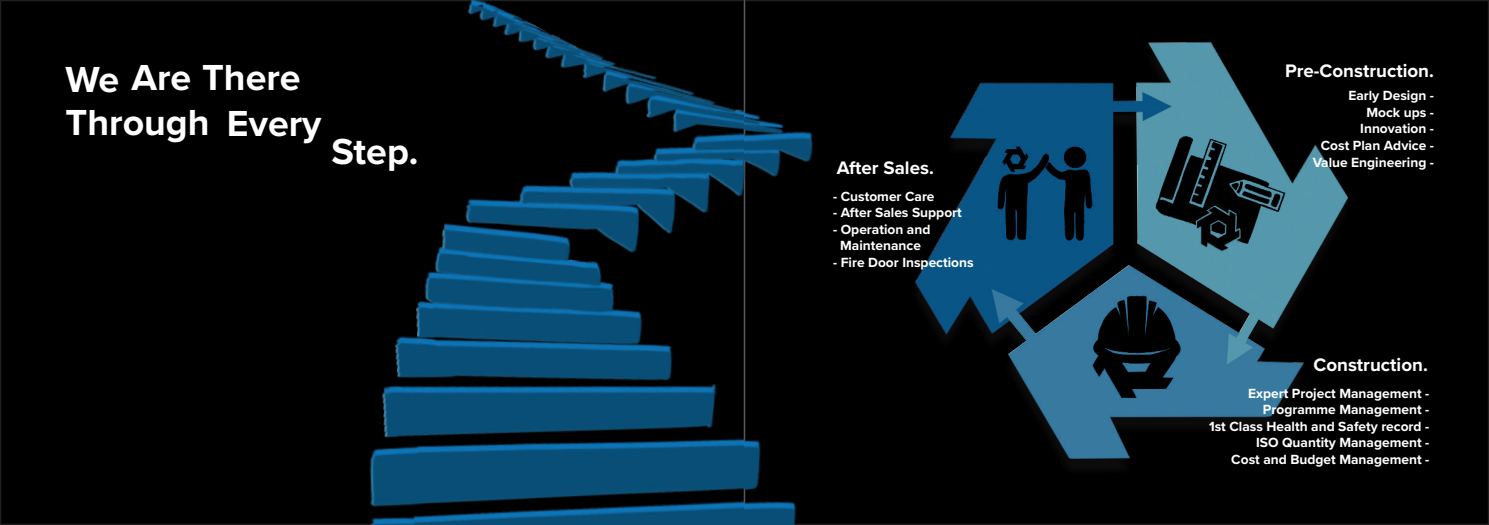
<style>
.page{position:relative;width:1489px;height:525px;background:#fff}
.page>*{position:absolute;margin:0;border:0;box-sizing:border-box;transform-origin:0 0}
.t1{font:700 37.5px "Proxima Nova";color:#fff}
.t2{font:700 18.75px "Proxima Nova";color:#fff}
.t3{font:700 13.75px "Proxima Nova";color:#fff}
</style>
<div class="page">
<div style="left:1px;top:1px;width:742px;height:523px;background:#000"></div>
<img style="left:354px;top:0;width:390px;height:524px">
<div style="left:745px;top:1px;width:743px;height:523px;background:#000"></div>
<img style="left:915px;top:42px;width:434px;height:425px">
<p class="t1" style="left:66px;top:51px;width:55px">We</p>
<p class="t1" style="left:131px;top:49px;width:171px">Are There</p>
<p class="t1" style="left:66px;top:95px;width:146px">Through</p>
<p class="t1" style="left:227px;top:95px;width:96px">Every</p>
<p class="t1" style="left:331px;top:124px;width:88px">Step.</p>
<p class="t2" style="left:836px;top:154px;width:99px">After Sales.</p>
<p class="t3" style="left:833px;top:186px;width:103px">- Customer Care</p>
<p class="t3" style="left:833px;top:202px;width:130px">- After Sales Support</p>
<p class="t3" style="left:833px;top:219px;width:99px">- Operation and</p>
<p class="t3" style="left:840px;top:235px;width:82px">Maintenance</p>
<p class="t3" style="left:833px;top:252px;width:142px">- Fire Door Inspections</p>
<p class="t2" style="left:1284px;top:57px;width:150px">Pre-Construction.</p>
<p class="t3" style="left:1348px;top:85px;width:87px">Early Design -</p>
<p class="t3" style="left:1366px;top:102px;width:69px">Mock ups -</p>
<p class="t3" style="left:1360px;top:118px;width:75px">Innovation -</p>
<p class="t3" style="left:1320px;top:135px;width:115px">Cost Plan Advice -</p>
<p class="t3" style="left:1312px;top:151px;width:123px">Value Engineering -</p>
<p class="t2" style="left:1313px;top:351px;width:116px">Construction.</p>
<p class="t3" style="left:1247px;top:382px;width:183px">Expert Project Management -</p>
<p class="t3" style="left:1262px;top:399px;width:168px">Programme Management -</p>
<p class="t3" style="left:1208px;top:415px;width:222px">1st Class Health and Safety record -</p>
<p class="t3" style="left:1255px;top:432px;width:175px">ISO Quantity Management -</p>
<p class="t3" style="left:1231px;top:448px;width:199px">Cost and Budget Management -</p>
</div>
